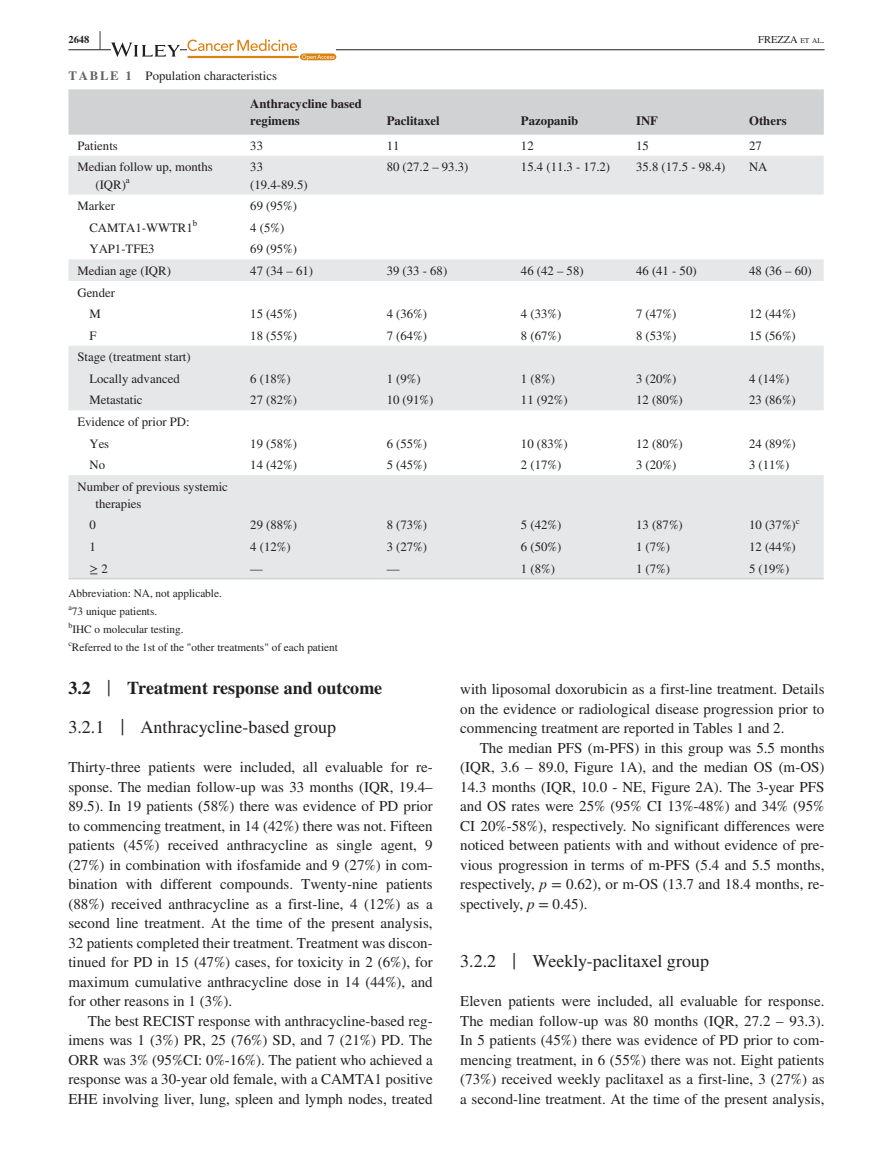
<style>
.page{position:relative;width:893px;height:1174px;background:#fff}
.page>*{position:absolute;margin:0;border:0;box-sizing:border-box;transform-origin:0 0}
.t1{font:700 25.95px "STIX";color:#231f20;scale:.36 1}
.t2{font:700 18px/39px "STIX";color:#231f20}
.t3{font:18px "STIX";color:#231f20}
.t4{font:15px/19.5px "STIX";color:#231f20;text-align:justify}
.t5{font:12.75px/17.2px "STIX";color:#231f20}
.t6{font:700 12.75px/17.2px "STIX";color:#231f20}
.t7{font:11.25px "STIX";color:#231f20}
.t8{font:10.5px "STIX";color:#231f20}
.t9{font:700 10.5px "STIX";color:#231f20}
.t10{font:8.85px "STIX";color:#231f20}
.t11{font:7.8px "STIX";color:#231f20}
.s1{font-size:7.35px}
.s2{font-weight:700;color:#636366}
.s3{font-weight:400;font-size:23.7px}
.s4{font-weight:400}
.s5{font-style:italic}
.s6{font-size:23.7px}
</style>
<div class="page">
<hr style="left:68px;top:49px;width:756px;height:1px;background:#231f20">
<svg style="left:111px;top:43px;width:69px;height:14px"></svg>
<svg style="left:187px;top:39px;width:149px;height:21px"></svg>
<div style="left:68px;top:89px;width:756px;height:46px;background:#d1d2d4"></div>
<svg style="left:68px;top:156px;width:756px;height:422px;fill:#e6e7e9"></svg>
<hr style="left:68px;top:578px;width:173px;height:1px;background:#d1d2d4">
<hr style="left:241px;top:578px;width:137px;height:1px;background:#d1d2d4">
<hr style="left:378px;top:578px;width:134px;height:1px;background:#d1d2d4">
<hr style="left:512px;top:578px;width:115px;height:1px;background:#d1d2d4">
<hr style="left:627px;top:578px;width:113px;height:1px;background:#d1d2d4">
<hr style="left:740px;top:578px;width:84px;height:1px;background:#d1d2d4">
<p class="t9" style="left:68px;top:33px;width:22px">2648</p>
<h1 class="t1" style="left:99px;top:25px;width:7px">|</h1>
<p class="t8" style="left:758px;top:32px;width:68px">FREZZA <span class="s1">et al</span>.</p>
<p class="t5" style="left:68px;top:68px;width:210px"><span class="s2">TABLE 1</span> Population characteristics</p>
<p class="t6" style="left:250px;top:95px;width:113px">Anthracycline based regimens</p>
<p class="t6" style="left:387px;top:112px;width:55px">Paclitaxel</p>
<p class="t6" style="left:521px;top:112px;width:59px">Pazopanib</p>
<p class="t6" style="left:636px;top:112px;width:23px">INF</p>
<p class="t6" style="left:749px;top:112px;width:39px">Others</p>
<p class="t5" style="left:77px;top:138px;width:42px">Patients</p>
<p class="t5" style="left:250px;top:138px;width:14px">33</p>
<p class="t5" style="left:387px;top:138px;width:14px">11</p>
<p class="t5" style="left:521px;top:138px;width:14px">12</p>
<p class="t5" style="left:636px;top:138px;width:14px">15</p>
<p class="t5" style="left:749px;top:138px;width:14px">27</p>
<p class="t5" style="left:95px;top:159px;width:119px;text-indent:-18px">Median follow up, months (IQR)</p>
<p class="t5" style="left:250px;top:159px;width:59px">33 (19.4-89.5)</p>
<p class="t5" style="left:387px;top:159px;width:83px">80 (27.2 – 93.3)</p>
<p class="t5" style="left:521px;top:159px;width:91px">15.4 (11.3 - 17.2)</p>
<p class="t5" style="left:636px;top:159px;width:91px">35.8 (17.5 - 98.4)</p>
<p class="t5" style="left:749px;top:159px;width:20px">NA</p>
<p class="t10" style="left:126px;top:174px;width:5px">a</p>
<p class="t5" style="left:77px;top:198px;width:39px">Marker</p>
<p class="t5" style="left:250px;top:198px;width:48px">69 (95%)</p>
<p class="t5" style="left:89px;top:220px;width:109px">CAMTA1-WWTR1<sup>b</sup></p>
<p class="t5" style="left:250px;top:220px;width:35px">4 (5%)</p>
<p class="t5" style="left:89px;top:241px;width:67px">YAP1-TFE3</p>
<p class="t5" style="left:250px;top:241px;width:48px">69 (95%)</p>
<p class="t5" style="left:77px;top:263px;width:95px">Median age (IQR)</p>
<p class="t5" style="left:250px;top:263px;width:64px">47 (34 – 61)</p>
<p class="t5" style="left:387px;top:263px;width:62px">39 (33 - 68)</p>
<p class="t5" style="left:521px;top:263px;width:64px">46 (42 – 58)</p>
<p class="t5" style="left:636px;top:263px;width:62px">46 (41 - 50)</p>
<p class="t5" style="left:749px;top:263px;width:64px">48 (36 – 60)</p>
<p class="t5" style="left:77px;top:282px;width:39px;line-height:21.6px;text-align:center">Gender<br>M</p>
<p class="t5" style="left:250px;top:306px;width:48px">15 (45%)</p>
<p class="t5" style="left:387px;top:306px;width:42px">4 (36%)</p>
<p class="t5" style="left:521px;top:306px;width:42px">4 (33%)</p>
<p class="t5" style="left:636px;top:306px;width:42px">7 (47%)</p>
<p class="t5" style="left:749px;top:306px;width:48px">12 (44%)</p>
<p class="t5" style="left:89px;top:328px;width:9px">F</p>
<p class="t5" style="left:250px;top:328px;width:48px">18 (55%)</p>
<p class="t5" style="left:387px;top:328px;width:42px">7 (64%)</p>
<p class="t5" style="left:521px;top:328px;width:42px">8 (67%)</p>
<p class="t5" style="left:636px;top:328px;width:42px">8 (53%)</p>
<p class="t5" style="left:749px;top:328px;width:48px">15 (56%)</p>
<p class="t5" style="left:77px;top:347px;width:115px;line-height:21.6px;text-align:center">Stage (treatment start)<br>Locally advanced</p>
<p class="t5" style="left:250px;top:371px;width:42px">6 (18%)</p>
<p class="t5" style="left:387px;top:371px;width:35px">1 (9%)</p>
<p class="t5" style="left:521px;top:371px;width:35px">1 (8%)</p>
<p class="t5" style="left:636px;top:371px;width:42px">3 (20%)</p>
<p class="t5" style="left:749px;top:371px;width:42px">4 (14%)</p>
<p class="t5" style="left:89px;top:392px;width:55px">Metastatic</p>
<p class="t5" style="left:250px;top:392px;width:48px">27 (82%)</p>
<p class="t5" style="left:387px;top:392px;width:48px">10 (91%)</p>
<p class="t5" style="left:521px;top:392px;width:48px">11 (92%)</p>
<p class="t5" style="left:636px;top:392px;width:48px">12 (80%)</p>
<p class="t5" style="left:749px;top:392px;width:48px">23 (86%)</p>
<p class="t5" style="left:89px;top:412px;width:102px;line-height:21.6px;text-indent:-12px">Evidence of prior PD:<br>Yes</p>
<p class="t5" style="left:250px;top:435px;width:48px">19 (58%)</p>
<p class="t5" style="left:387px;top:435px;width:42px">6 (55%)</p>
<p class="t5" style="left:521px;top:435px;width:48px">10 (83%)</p>
<p class="t5" style="left:636px;top:435px;width:48px">12 (80%)</p>
<p class="t5" style="left:749px;top:435px;width:48px">24 (89%)</p>
<p class="t5" style="left:89px;top:457px;width:17px">No</p>
<p class="t5" style="left:250px;top:457px;width:48px">14 (42%)</p>
<p class="t5" style="left:387px;top:457px;width:42px">5 (45%)</p>
<p class="t5" style="left:521px;top:457px;width:42px">2 (17%)</p>
<p class="t5" style="left:636px;top:457px;width:42px">3 (20%)</p>
<p class="t5" style="left:749px;top:457px;width:42px">3 (11%)</p>
<p class="t5" style="left:95px;top:478px;width:134px;text-indent:-18px">Number of previous systemic therapies</p>
<p class="t5" style="left:89px;top:517px;width:8px">0</p>
<p class="t5" style="left:250px;top:517px;width:48px">29 (88%)</p>
<p class="t5" style="left:387px;top:517px;width:42px">8 (73%)</p>
<p class="t5" style="left:521px;top:517px;width:42px">5 (42%)</p>
<p class="t5" style="left:636px;top:517px;width:48px">13 (87%)</p>
<p class="t5" style="left:749px;top:517px;width:52px">10 (37%)<sup>c</sup></p>
<p class="t5" style="left:89px;top:539px;width:8px">1</p>
<p class="t5" style="left:250px;top:539px;width:42px">4 (12%)</p>
<p class="t5" style="left:387px;top:539px;width:42px">3 (27%)</p>
<p class="t5" style="left:521px;top:539px;width:42px">6 (50%)</p>
<p class="t5" style="left:636px;top:539px;width:35px">1 (7%)</p>
<p class="t5" style="left:749px;top:539px;width:48px">12 (44%)</p>
<p class="t5" style="left:89px;top:560px;width:20px">≥ 2</p>
<p class="t5" style="left:250px;top:560px;width:14px">—</p>
<p class="t5" style="left:387px;top:560px;width:14px">—</p>
<p class="t5" style="left:521px;top:560px;width:35px">1 (8%)</p>
<p class="t5" style="left:636px;top:560px;width:35px">1 (7%)</p>
<p class="t5" style="left:749px;top:560px;width:42px">5 (19%)</p>
<p class="t7" style="left:68px;top:586px;width:155px">Abbreviation: NA, not applicable.</p>
<p class="t11" style="left:68px;top:602px;width:5px">a</p>
<p class="t7" style="left:72px;top:604px;width:87px">73 unique patients.</p>
<p class="t11" style="left:68px;top:620px;width:5px">b</p>
<p class="t7" style="left:72px;top:622px;width:113px">IHC o molecular testing.</p>
<p class="t11" style="left:68px;top:638px;width:5px">c</p>
<p class="t7" style="left:72px;top:640px;width:267px">Referred to the 1st of the "other treatments" of each patient</p>
<p class="t2" style="left:68px;top:668px;width:315px">3.2 <span class="s3">|</span> Treatment response and outcome<br><span class="s4">3.2.1</span> <span class="s3">|</span> <span class="s4">Anthracycline-based group</span></p>
<p class="t4" style="left:68px;top:758px;width:366px">Thirty-three patients were included, all evaluable for re&shy;sponse. The median follow-up was 33 months (IQR, 19.4– 89.5). In 19 patients (58%) there was evidence of PD prior to commencing treatment, in 14 (42%) there was not. Fifteen patients (45%) received anthracycline as single agent, 9 (27%) in combination with ifosfamide and 9 (27%) in com&shy;bination with different compounds. Twenty-nine patients (88%) received anthracycline as a first-line, 4 (12%) as a second line treatment. At the time of the present analysis, 32 patients completed their treatment. Treatment was discon&shy;tinued for PD in 15 (47%) cases, for toxicity in 2 (6%), for maximum cumulative anthracycline dose in 14 (44%), and for other reasons in 1 (3%).</p>
<p class="t4" style="left:68px;top:1012px;width:366px;text-indent:20px">The best RECIST response with anthracycline-based reg&shy;imens was 1 (3%) PR, 25 (76%) SD, and 7 (21%) PD. The ORR was 3% (95%CI: 0%-16%). The patient who achieved a response was a 30-year old female, with a CAMTA1 positive EHE involving liver, lung, spleen and lymph nodes, treated</p>
<p class="t4" style="left:460px;top:680px;width:366px">with liposomal doxorubicin as a first-line treatment. Details on the evidence or radiological disease progression prior to commencing treatment are reported in Tables 1 and 2.</p>
<p class="t4" style="left:460px;top:739px;width:366px;text-indent:20px">The median PFS (m-PFS) in this group was 5.5 months (IQR, 3.6 – 89.0, Figure 1A), and the median OS (m-OS)<br>14.3 months (IQR, 10.0 - NE, Figure 2A). The 3-year PFS and OS rates were 25% (95% CI 13%-48%) and 34% (95% CI 20%-58%), respectively. No significant differences were noticed between patients with and without evidence of pre&shy;vious progression in terms of m-PFS (5.4 and 5.5 months, respectively, <span class="s5">p</span> = 0.62), or m-OS (13.7 and 18.4 months, re&shy;spectively, <span class="s5">p</span> = 0.45).</p>
<p class="t3" style="left:460px;top:949px;width:250px">3.2.2 <span class="s6">|</span> Weekly-paclitaxel group</p>
<p class="t4" style="left:460px;top:992px;width:366px">Eleven patients were included, all evaluable for response.<br>The median follow-up was 80 months (IQR, 27.2 – 93.3).<br>In 5 patients (45%) there was evidence of PD prior to com&shy;mencing treatment, in 6 (55%) there was not. Eight patients (73%) received weekly paclitaxel as a first-line, 3 (27%) as a second-line treatment. At the time of the present analysis,</p>
</div>
